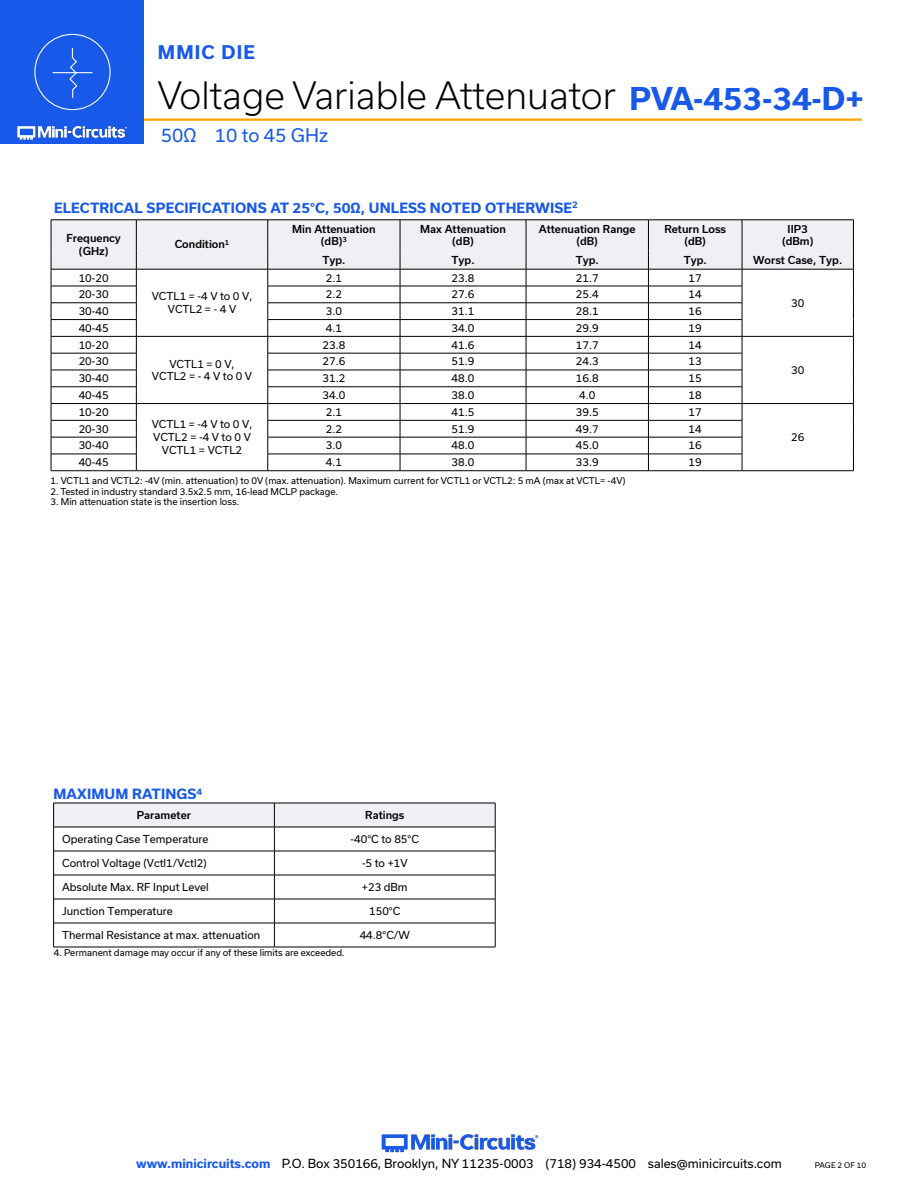
<style>
.page{position:relative;width:918px;height:1188px;background:#fff}
.page>*{position:absolute;margin:0;border:0;box-sizing:border-box;transform-origin:0 0}
.t1{font:300 36px "Usual";color:#000}
.t2{font:700 30px "Usual";color:#1859ea}
.t3{font:18px "Usual";color:#1859ea}
.t4{font:700 18px "Usual";letter-spacing:.065em;color:#1859ea}
.Blue_Headers{font:700 13.5px "Usual";letter-spacing:.015em;color:#1859ea}
.t5{font:12px "Usual";color:#000}
.Table_Body_Center{font:10.5px "Usual";color:#000}
.Table_Header_Center{font:500 10.5px/12.6px "Usual";color:#000;text-align:center}
.Table_Body_Left_Just{font:10.5px "Usual";color:#000}
.Notes{font:9px "Usual";color:#000}
.t6{font:7.5px "Usual";color:#000}
.s1{font-weight:700;color:#1859ea}
</style>
<div class="page">
<img style="left:381px;top:1134px;width:158px;height:19px">
<hr style="left:129px;top:118px;width:733px;height:3px;background:#ffa300">
<div style="left:0;top:0;width:144px;height:144px;background:#1859ea"></div>
<img style="left:17px;top:120px;width:128px;height:20px">
<svg style="left:53px;top:803px;width:443px;height:144px"></svg>
<hr style="left:53px;top:947px;width:221px;height:1px;background:#000">
<hr style="left:274px;top:947px;width:221px;height:1px;background:#000">
<svg style="left:51px;top:220px;width:803px;height:251px"></svg>
<div style="left:34px;top:34px;width:77px;height:76px;border:1px solid #fff;border-radius:50%"></div>
<hr style="left:53px;top:72px;width:39px;height:1px;background:#fff">
<svg style="left:68px;top:48px;width:10px;height:50px"></svg>
<h3 class="t4" style="left:158px;top:42px;width:99px">MMIC DIE</h3>
<h1 class="t1" style="left:158px;top:74px;width:459px">Voltage Variable Attenuator</h1>
<h3 class="t3" style="left:161px;top:125px;width:169px">50Ω 10 to 45 GHz</h3>
<h2 class="t2" style="left:630px;top:82px;width:236px">PVA-453-34-D+</h2>
<p class="Blue_Headers" style="left:54px;top:200px;width:526px">ELECTRICAL SPECIFICATIONS AT 25°C, 50Ω, UNLESS NOTED OTHERWISE<sup>2</sup></p>
<p class="Table_Header_Center" style="left:66px;top:232px;width:56px">Frequency</p>
<p class="Table_Header_Center" style="left:79px;top:244px;width:31px">(GHz)</p>
<p class="Table_Body_Center" style="left:79px;top:272px;width:31px">10-20</p>
<p class="Table_Header_Center" style="left:175px;top:238px;width:56px">Condition<sup>1</sup></p>
<p class="Table_Header_Center" style="left:292px;top:223px;width:85px">Min Attenuation</p>
<p class="Table_Header_Center" style="left:321px;top:235px;width:27px">(dB)<sup>3</sup></p>
<p class="Table_Header_Center" style="left:420px;top:223px;width:87px">Max Attenuation</p>
<p class="Table_Header_Center" style="left:452px;top:235px;width:23px">(dB)</p>
<p class="Table_Header_Center" style="left:539px;top:223px;width:98px">Attenuation Range (dB)</p>
<p class="Table_Header_Center" style="left:664px;top:223px;width:63px">Return Loss (dB)</p>
<p class="Table_Header_Center" style="left:788px;top:223px;width:22px">IIP3</p>
<p class="Table_Header_Center" style="left:782px;top:235px;width:33px">(dBm)</p>
<p class="Table_Header_Center" style="left:322px;top:254px;width:25px">Typ.</p>
<p class="Table_Header_Center" style="left:451px;top:254px;width:25px">Typ.</p>
<p class="Table_Header_Center" style="left:576px;top:254px;width:25px">Typ.</p>
<p class="Table_Header_Center" style="left:684px;top:254px;width:25px">Typ.</p>
<p class="Table_Header_Center" style="left:753px;top:254px;width:91px">Worst Case, Typ.</p>
<p class="Table_Body_Center" style="left:326px;top:272px;width:18px">2.1</p>
<p class="Table_Body_Center" style="left:452px;top:272px;width:24px">23.8</p>
<p class="Table_Body_Center" style="left:576px;top:272px;width:24px">21.7</p>
<p class="Table_Body_Center" style="left:689px;top:272px;width:15px">17</p>
<p class="Table_Body_Center" style="left:79px;top:288px;width:31px">20-30</p>
<p class="Table_Body_Center" style="left:326px;top:288px;width:18px">2.2</p>
<p class="Table_Body_Center" style="left:452px;top:288px;width:24px">27.6</p>
<p class="Table_Body_Center" style="left:576px;top:288px;width:24px">25.4</p>
<p class="Table_Body_Center" style="left:689px;top:288px;width:15px">14</p>
<p class="Table_Body_Center" style="left:79px;top:305px;width:31px">30-40</p>
<p class="Table_Body_Center" style="left:326px;top:305px;width:18px">3.0</p>
<p class="Table_Body_Center" style="left:452px;top:305px;width:24px">31.1</p>
<p class="Table_Body_Center" style="left:576px;top:305px;width:24px">28.1</p>
<p class="Table_Body_Center" style="left:689px;top:305px;width:15px">16</p>
<p class="Table_Body_Center" style="left:79px;top:322px;width:31px">40-45</p>
<p class="Table_Body_Center" style="left:326px;top:322px;width:18px">4.1</p>
<p class="Table_Body_Center" style="left:452px;top:322px;width:24px">34.0</p>
<p class="Table_Body_Center" style="left:576px;top:322px;width:24px">29.9</p>
<p class="Table_Body_Center" style="left:689px;top:322px;width:15px">19</p>
<p class="Table_Body_Center" style="left:79px;top:339px;width:31px">10-20</p>
<p class="Table_Body_Center" style="left:169px;top:358px;width:67px">VCTL1 = 0 V,</p>
<p class="Table_Body_Center" style="left:152px;top:370px;width:102px">VCTL2 = - 4 V to 0 V</p>
<p class="Table_Body_Center" style="left:152px;top:290px;width:102px">VCTL1 = -4 V to 0 V,</p>
<p class="Table_Body_Center" style="left:168px;top:303px;width:70px">VCTL2 = - 4 V</p>
<p class="Table_Body_Center" style="left:322px;top:339px;width:24px">23.8</p>
<p class="Table_Body_Center" style="left:452px;top:339px;width:24px">41.6</p>
<p class="Table_Body_Center" style="left:576px;top:339px;width:24px">17.7</p>
<p class="Table_Body_Center" style="left:689px;top:339px;width:15px">14</p>
<p class="Table_Body_Center" style="left:79px;top:356px;width:31px">20-30</p>
<p class="Table_Body_Center" style="left:322px;top:356px;width:24px">27.6</p>
<p class="Table_Body_Center" style="left:452px;top:356px;width:24px">51.9</p>
<p class="Table_Body_Center" style="left:576px;top:356px;width:24px">24.3</p>
<p class="Table_Body_Center" style="left:689px;top:356px;width:15px">13</p>
<p class="Table_Body_Center" style="left:79px;top:372px;width:31px">30-40</p>
<p class="Table_Body_Center" style="left:322px;top:372px;width:24px">31.2</p>
<p class="Table_Body_Center" style="left:452px;top:372px;width:24px">48.0</p>
<p class="Table_Body_Center" style="left:576px;top:372px;width:24px">16.8</p>
<p class="Table_Body_Center" style="left:689px;top:372px;width:15px">15</p>
<p class="Table_Body_Center" style="left:79px;top:389px;width:31px">40-45</p>
<p class="Table_Body_Center" style="left:322px;top:389px;width:24px">34.0</p>
<p class="Table_Body_Center" style="left:452px;top:389px;width:24px">38.0</p>
<p class="Table_Body_Center" style="left:579px;top:389px;width:18px">4.0</p>
<p class="Table_Body_Center" style="left:689px;top:389px;width:15px">18</p>
<p class="Table_Body_Center" style="left:79px;top:406px;width:31px">10-20</p>
<p class="Table_Body_Center" style="left:152px;top:418px;width:102px">VCTL1 = -4 V to 0 V,</p>
<p class="Table_Body_Center" style="left:153px;top:431px;width:99px">VCTL2 = -4 V to 0 V</p>
<p class="Table_Body_Center" style="left:162px;top:444px;width:82px">VCTL1 = VCTL2</p>
<p class="Table_Body_Center" style="left:326px;top:406px;width:18px">2.1</p>
<p class="Table_Body_Center" style="left:452px;top:406px;width:24px">41.5</p>
<p class="Table_Body_Center" style="left:576px;top:406px;width:24px">39.5</p>
<p class="Table_Body_Center" style="left:689px;top:406px;width:15px">17</p>
<p class="Table_Body_Center" style="left:79px;top:423px;width:31px">20-30</p>
<p class="Table_Body_Center" style="left:326px;top:423px;width:18px">2.2</p>
<p class="Table_Body_Center" style="left:452px;top:423px;width:24px">51.9</p>
<p class="Table_Body_Center" style="left:576px;top:423px;width:24px">49.7</p>
<p class="Table_Body_Center" style="left:689px;top:423px;width:15px">14</p>
<p class="Table_Body_Center" style="left:79px;top:439px;width:31px">30-40</p>
<p class="Table_Body_Center" style="left:326px;top:439px;width:18px">3.0</p>
<p class="Table_Body_Center" style="left:452px;top:439px;width:24px">48.0</p>
<p class="Table_Body_Center" style="left:576px;top:439px;width:24px">45.0</p>
<p class="Table_Body_Center" style="left:689px;top:439px;width:15px">16</p>
<p class="Table_Body_Center" style="left:79px;top:456px;width:31px">40-45</p>
<p class="Table_Body_Center" style="left:326px;top:456px;width:18px">4.1</p>
<p class="Table_Body_Center" style="left:452px;top:456px;width:24px">38.0</p>
<p class="Table_Body_Center" style="left:576px;top:456px;width:24px">33.9</p>
<p class="Table_Body_Center" style="left:689px;top:456px;width:15px">19</p>
<p class="Notes" style="left:50px;top:475px;width:577px">1. VCTL1 and VCTL2: -4V (min. attenuation) to 0V (max. attenuation). Maximum current for VCTL1 or VCTL2: 5 mA (max at VCTL= -4V)</p>
<p class="Notes" style="left:50px;top:486px;width:289px">2. Tested in industry standard 3.5x2.5 mm, 16-lead MCLP package.</p>
<p class="Notes" style="left:50px;top:497px;width:190px">3. Min attenuation state is the insertion loss.</p>
<p class="Table_Body_Center" style="left:791px;top:297px;width:15px">30</p>
<p class="Table_Body_Center" style="left:791px;top:364px;width:15px">30</p>
<p class="Table_Body_Center" style="left:791px;top:431px;width:15px">26</p>
<p class="Blue_Headers" style="left:53px;top:787px;width:150px">MAXIMUM RATINGS<sup>4</sup></p>
<p class="Table_Header_Center" style="left:137px;top:809px;width:56px">Parameter</p>
<p class="Table_Header_Center" style="left:365px;top:809px;width:41px">Ratings</p>
<p class="Table_Body_Left_Just" style="left:62px;top:833px;width:148px">Operating Case Temperature</p>
<p class="Table_Body_Center" style="left:351px;top:833px;width:70px">-40°C to 85°C</p>
<p class="Table_Body_Left_Just" style="left:62px;top:857px;width:146px">Control Voltage (Vctl1/Vctl2)</p>
<p class="Table_Body_Center" style="left:362px;top:857px;width:47px">-5 to +1V</p>
<p class="Table_Body_Left_Just" style="left:62px;top:881px;width:148px">Absolute Max. RF Input Level</p>
<p class="Table_Body_Center" style="left:362px;top:881px;width:47px">+23 dBm</p>
<p class="Table_Body_Left_Just" style="left:62px;top:905px;width:112px">Junction Temperature</p>
<p class="Table_Body_Center" style="left:369px;top:905px;width:33px">150°C</p>
<p class="Table_Body_Left_Just" style="left:62px;top:929px;width:200px">Thermal Resistance at max. attenuation</p>
<p class="Table_Body_Center" style="left:360px;top:929px;width:52px">44.8°C/W</p>
<p class="Notes" style="left:54px;top:948px;width:293px">4. Permanent damage may occur if any of these limits are exceeded.</p>
<p class="t5" style="left:136px;top:1157px;width:647px"><span class="s1">www.minicircuits.com</span> P.O. Box 350166, Brooklyn, NY 11235-0003 (718) 934-4500 sales@minicircuits.com</p>
<p class="t6" style="left:815px;top:1161px;width:53px">PAGE 2 OF 10</p>
</div>
